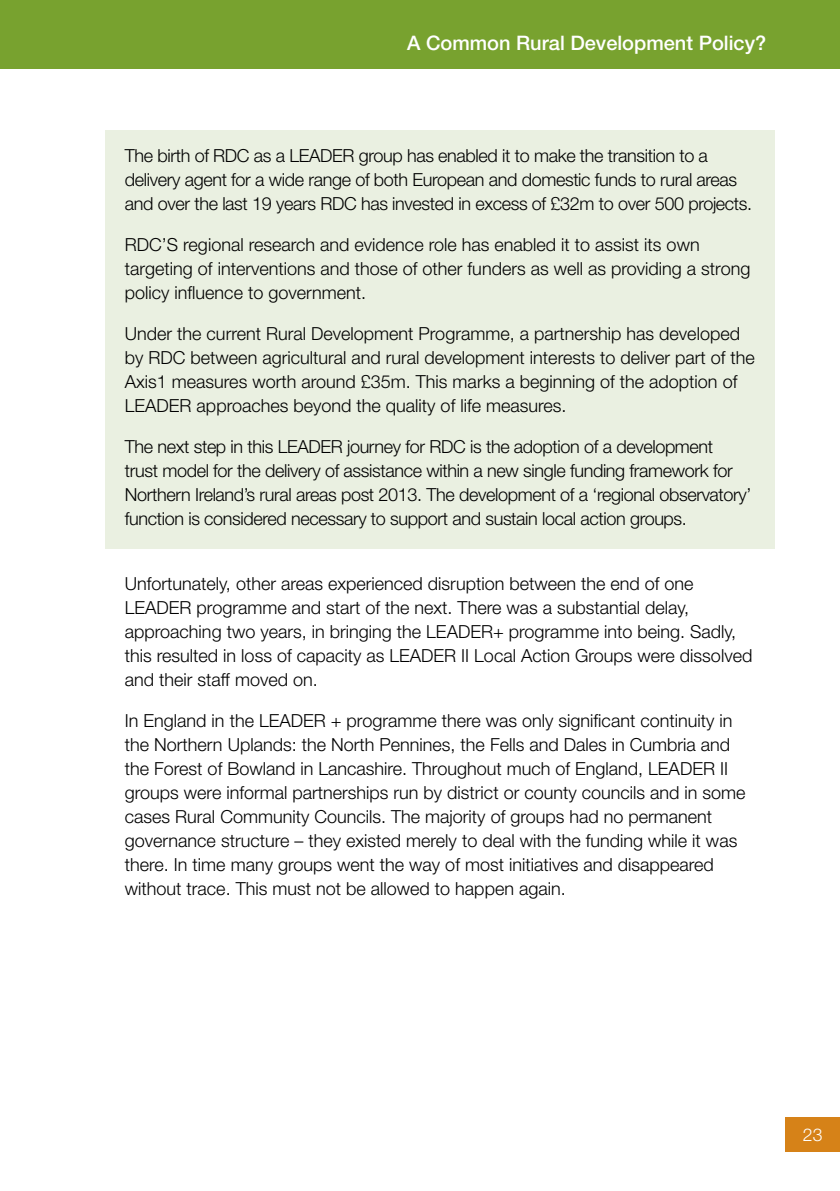
<style>
.page{position:relative;width:840px;height:1191px;background:#fff}
.page>*{position:absolute;margin:0;border:0;box-sizing:border-box;transform-origin:0 0}
.t1{font:500 20px "Helvetica Neue LT";color:#fff}
.t2{font:300 18px/24px "Helvetica Neue LT";color:#000}
.t3{font:300 18px/24px "Helvetica Neue LT";letter-spacing:-.02em;color:#000}
.t4{font:300 17.6px "Helvetica Neue LT";color:#fff}
</style>
<div class="page">
<div style="left:0;top:0;width:839px;height:68px;background:#78a22f"></div>
<div style="left:785px;top:1117px;width:54px;height:34px;background:#d68218"></div>
<div style="left:105px;top:130px;width:669px;height:419px;background:#eaf0e1"></div>
<p class="t1" style="left:407px;top:31px;width:360px">A Common Rural Development Policy?</p>
<p class="t3" style="left:125px;top:143px;width:628px">The birth of RDC as a LEADER group has enabled it to make the transition to a delivery agent for a wide range of both European and domestic funds to rural areas and over the last 19 years RDC has invested in excess of £32m to over 500 projects.</p>
<p class="t2" style="left:125px;top:232px;width:626px">RDC’S regional research and evidence role has enabled it to assist its own targeting of interventions and those of other funders as well as providing a strong policy influence to government.</p>
<p class="t2" style="left:125px;top:321px;width:631px">Under the current Rural Development Programme, a partnership has developed by RDC between agricultural and rural development interests to deliver part of the Axis1 measures worth around £35m. This marks a beginning of the adoption of LEADER approaches beyond the quality of life measures.</p>
<p class="t3" style="left:125px;top:434px;width:628px">The next step in this LEADER journey for RDC is the adoption of a development<br>trust model for the delivery of assistance within a new single funding framework for Northern Ireland’s rural areas post 2013. The development of a ‘regional observatory’ function is considered necessary to support and sustain local action groups.</p>
<p class="t2" style="left:125px;top:571px;width:628px">Unfortunately, other areas experienced disruption between the end of one LEADER programme and start of the next. There was a substantial delay, approaching two years, in bringing the LEADER+ programme into being. Sadly, this resulted in loss of capacity as LEADER II Local Action Groups were dissolved and their staff moved on.</p>
<p class="t2" style="left:125px;top:708px;width:622px">In England in the LEADER + programme there was only significant continuity in the Northern Uplands: the North Pennines, the Fells and Dales in Cumbria and the Forest of Bowland in Lancashire. Throughout much of England, LEADER II groups were informal partnerships run by district or county councils and in some cases Rural Community Councils. The majority of groups had no permanent governance structure – they existed merely to deal with the funding while it was there. In time many groups went the way of most initiatives and disappeared without trace. This must not be allowed to happen again.</p>
<p class="t4" style="left:802px;top:1124px;width:21px">23</p>
</div>
